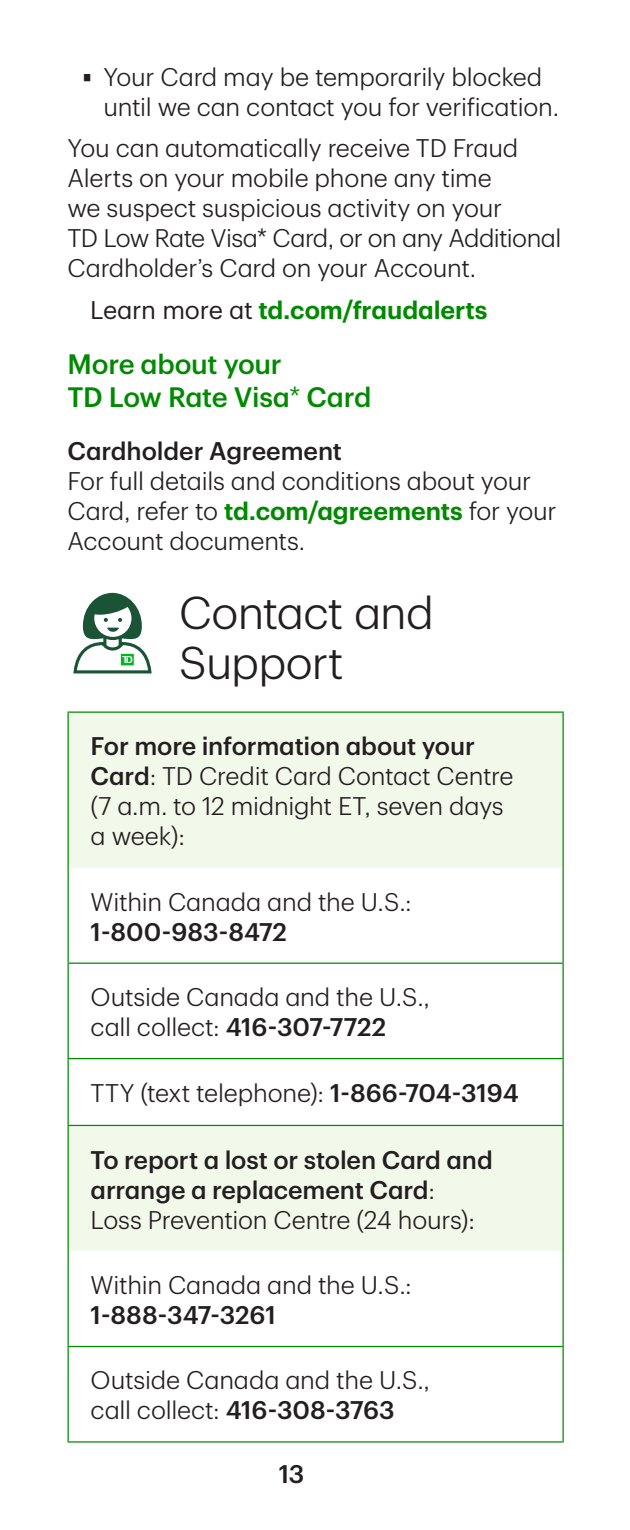
<style>
.page{position:relative;width:630px;height:1530px;background:#fff}
.page>*{position:absolute;margin:0;border:0;box-sizing:border-box;transform-origin:0 0}
.t1{font:300 45px/50px "TD Graphik";letter-spacing:-.02em;color:#231f20}
.t2{font:500 27.5px/33px "TD Graphik";letter-spacing:-.01em;color:#008a00}
.t3{font:300 25px/30px "TD Graphik";letter-spacing:-.01em;color:#231f20}
.t4{font:500 25px/30px "TD Graphik";letter-spacing:-.005em;color:#231f20}
.t5{font:600 25px "TD Graphik";letter-spacing:-.005em;color:#008a00}
.s1{font-family:"Titillium";font-weight:100}
.s2{font-weight:400;color:#231f20}
.s3{font-weight:300}
.s4{font-weight:600;color:#008a00}
.s5{font-weight:500}
</style>
<div class="page">
<svg style="left:73px;top:593px;width:79px;height:81px"></svg>
<svg style="left:69px;top:713px;width:493px;height:538px;fill:#f2f8ea"></svg>
<hr style="left:68px;top:713px;width:1px;height:155px;background:#008a00">
<hr style="left:68px;top:712px;width:496px;height:1px;background:#008a00">
<hr style="left:562px;top:713px;width:2px;height:155px;background:#008a00">
<hr style="left:68px;top:868px;width:1px;height:95px;background:#008a00">
<hr style="left:562px;top:868px;width:2px;height:95px;background:#008a00">
<hr style="left:68px;top:964px;width:1px;height:94px;background:#008a00">
<hr style="left:68px;top:963px;width:496px;height:1px;background:#008a00">
<hr style="left:562px;top:964px;width:2px;height:94px;background:#008a00">
<hr style="left:68px;top:1059px;width:1px;height:66px;background:#008a00">
<hr style="left:68px;top:1058px;width:496px;height:1px;background:#008a00">
<hr style="left:562px;top:1059px;width:2px;height:66px;background:#008a00">
<hr style="left:68px;top:1126px;width:1px;height:125px;background:#008a00">
<hr style="left:68px;top:1125px;width:496px;height:1px;background:#008a00">
<hr style="left:562px;top:1126px;width:2px;height:125px;background:#008a00">
<hr style="left:68px;top:1251px;width:1px;height:95px;background:#008a00">
<hr style="left:562px;top:1251px;width:2px;height:95px;background:#008a00">
<hr style="left:68px;top:1347px;width:1px;height:94px;background:#008a00">
<hr style="left:68px;top:1346px;width:496px;height:1px;background:#008a00">
<hr style="left:562px;top:1347px;width:2px;height:94px;background:#008a00">
<hr style="left:68px;top:1441px;width:496px;height:2px;background:#008a00">
<p class="t3" style="left:104px;top:60px;width:457px;text-indent:-22px"><span class="s1">•</span> Your Card may be temporarily blocked until we can contact you for verification.</p>
<p class="t3" style="left:68px;top:131px;width:495px">You can automatically receive TD Fraud Alerts on your mobile phone any time<br>we suspect suspicious activity on your<br>TD Low Rate Visa* Card, or on any Additional Cardholder’s Card on your Account.</p>
<p class="t5" style="left:90px;top:291px;width:399px"><span class="s2">Learn more at</span> td.com/fraudalerts</p>
<p class="t2" style="left:68px;top:346px;width:305px">More about your<br>TD Low Rate Visa<span class="s3">*</span> Card</p>
<p class="t4" style="left:68px;top:434px;width:276px">Cardholder Agreement</p>
<p class="t3" style="left:68px;top:464px;width:491px">For full details and conditions about your<br>Card, refer to <span class="s4">td.com/agreements</span> for your<br>Account documents.</p>
<h1 class="t1" style="left:179px;top:584px;width:256px">Contact and<br>Support</h1>
<p class="t3" style="left:91px;top:729px;width:424px"><span class="s5">For more information about your<br>Card</span>: TD Credit Card Contact Centre (7 a.m. to 12 midnight ET, seven days a week):</p>
<p class="t3" style="left:91px;top:885px;width:323px">Within Canada and the U.S.:</p>
<p class="t4" style="left:91px;top:915px;width:198px">1-800-983-8472</p>
<p class="t3" style="left:91px;top:980px;width:341px">Outside Canada and the U.S., call collect: <span class="s5">416-307-7722</span></p>
<p class="t3" style="left:91px;top:1076px;width:430px">TTY (text telephone): <span class="s5">1-866-704-3194</span></p>
<p class="t4" style="left:91px;top:1143px;width:404px">To report a lost or stolen Card and arrange a replacement Card<span class="s3">:<br>Loss Prevention Centre (24 hours):</span></p>
<p class="t3" style="left:91px;top:1268px;width:323px">Within Canada and the U.S.:</p>
<p class="t4" style="left:91px;top:1298px;width:187px">1-888-347-3261</p>
<p class="t3" style="left:91px;top:1363px;width:341px">Outside Canada and the U.S., call collect: <span class="s5">416-308-3763</span></p>
<p class="t4" style="left:279px;top:1457px;width:27px">13</p>
</div>
